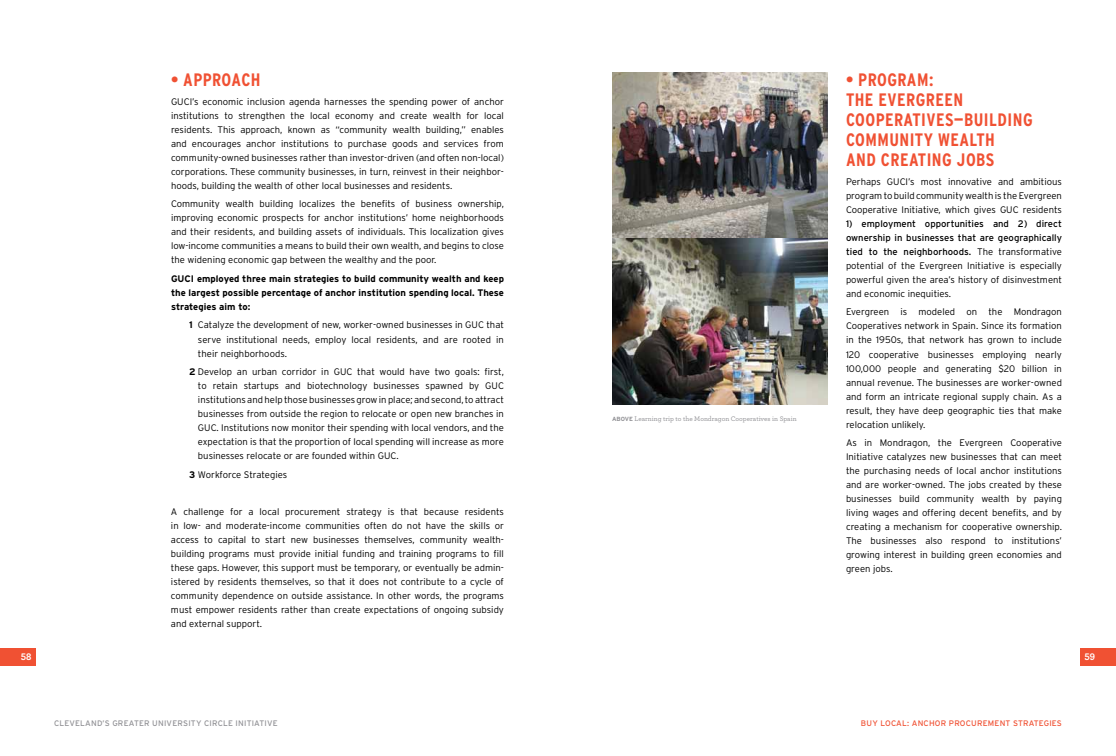
<style>
.page{position:relative;width:1116px;height:756px;background:#fff}
.page>*{position:absolute;margin:0;border:0;box-sizing:border-box;transform-origin:0 0}
.t1{font:700 condensed 18px/20px "Interstate";letter-spacing:.025em;color:#f05133}
.t2{font:700 10px "Archer Pro";color:#fff}
.t3{font:300 9.5px/14px "Interstate";color:#000;text-align:justify}
.t4{font:700 9.5px/14px "Interstate";color:#000;text-align:justify}
.t5{font:8px "Interstate";letter-spacing:.025em;color:#919195}
.t6{font:8px "Interstate";letter-spacing:.025em;color:#f05133}
.t7{font:500 7px "Archer Pro";color:#919195}
.s1{font-weight:700}
.s2{font-family:"Interstate";font-weight:700;font-size:6px}
.s3{font-weight:400}
</style>
<div class="page">
<div style="left:0;top:648px;width:36px;height:18px;background:#f05133"></div>
<div style="left:1080px;top:648px;width:36px;height:18px;background:#f05133"></div>
<img style="left:612px;top:72px;width:216px;height:333px">
<h1 class="t1" style="left:171px;top:70px;width:33px">• APPROACH</h1>
<p class="t3" style="left:171px;top:95px;width:335px">GUCI’s economic inclusion agenda harnesses the spending power of anchor institutions to strengthen the local economy and create wealth for local residents. This approach, known as “community wealth building,” enables and encourages anchor institutions to purchase goods and services from community-owned businesses rather than investor-driven (and often non-local) corporations. These community businesses, in turn, reinvest in their neighbor&shy;hoods, building the wealth of other local businesses and residents.</p>
<p class="t3" style="left:171px;top:197px;width:334px">Community wealth building localizes the benefits of business ownership, improving economic prospects for anchor institutions’ home neighborhoods and their residents, and building assets of individuals. This localization gives low-income communities a means to build their own wealth, and begins to close the widening economic gap between the wealthy and the poor.</p>
<p class="t4" style="left:171px;top:272px;width:335px">GUCI employed three main strategies to build community wealth and keep the largest possible percentage of anchor institution spending local. These strategies aim to:</p>
<p class="t3" style="left:198px;top:318px;width:308px;text-indent:-9px"><span class="s1">1</span> Catalyze the development of new, worker-owned businesses in GUC that serve institutional needs, employ local residents, and are rooted in their neighborhoods.</p>
<p class="t3" style="left:198px;top:365px;width:308px;text-indent:-9px"><span class="s1">2</span> Develop an urban corridor in GUC that would have two goals: first, to retain startups and biotechnology businesses spawned by GUC institutions and help those businesses grow in place; and second, to attract businesses from outside the region to relocate or open new branches in GUC. Institutions now monitor their spending with local vendors, and the expectation is that the proportion of local spending will increase as more businesses relocate or are founded within GUC.</p>
<p class="t3" style="left:189px;top:467px;width:100px"><span class="s1">3</span> Workforce Strategies</p>
<p class="t3" style="left:171px;top:504px;width:335px">A challenge for a local procurement strategy is that because residents in low- and moderate-income communities often do not have the skills or access to capital to start new businesses themselves, community wealth&shy;building programs must provide initial funding and training programs to fill these gaps. However, this support must be temporary, or eventually be admin&shy;istered by residents themselves, so that it does not contribute to a cycle of community dependence on outside assistance. In other words, the programs must empower residents rather than create expectations of ongoing subsidy and external support.</p>
<p class="t7" style="left:612px;top:414px;width:186px"><span class="s2">ABOVE</span> Learning trip to the Mondragon Cooperatives in Spain</p>
<h1 class="t1" style="left:846px;top:70px;width:33px">• PROGRAM</h1>
<h1 class="t1" style="left:846px;top:70px;width:188px;text-indent:83px">:<br>THE EVERGREEN<br>COOPERATIVES—BUILDING<br>COMMUNITY WEALTH<br>AND CREATING JOBS</h1>
<p class="t3" style="left:846px;top:175px;width:218px">Perhaps GUCI’s most innovative and ambitious program to build community wealth is the Evergreen Cooperative Initiative, which gives GUC residents</p>
<p class="t3" style="left:846px;top:217px;width:218px"><span class="s3">1) employment opportunities and 2) direct ownership in businesses that are geographically tied to the neighborhoods.</span> The transformative potential of the Evergreen Initiative is especially powerful given the area’s history of disinvestment and economic inequities.</p>
<p class="t3" style="left:846px;top:305px;width:218px">Evergreen is modeled on the Mondragon Cooperatives network in Spain. Since its formation in the 1950s, that network has grown to include 120 cooperative businesses employing nearly 100,000 people and generating $20 billion in annual revenue. The businesses are worker-owned and form an intricate regional supply chain. As a result, they have deep geographic ties that make relocation unlikely.</p>
<p class="t3" style="left:846px;top:436px;width:218px">As in Mondragon, the Evergreen Cooperative Initiative catalyzes new businesses that can meet the purchasing needs of local anchor institutions and are worker-owned. The jobs created by these businesses build community wealth by paying living wages and offering decent benefits, and by creating a mechanism for cooperative ownership.<br>The businesses also respond to institutions’ growing interest in building green economies and green jobs.</p>
<p class="t2" style="left:21px;top:649px;width:12px">58</p>
<p class="t2" style="left:1084px;top:649px;width:12px">59</p>
<p class="t5" style="left:54px;top:719px;width:225px">CLEVELAND’S GREATER UNIVERSITY CIRCLE INITIATIVE</p>
<p class="t6" style="left:861px;top:719px;width:203px">BUY LOCAL: ANCHOR PROCUREMENT STRATEGIES</p>
</div>
